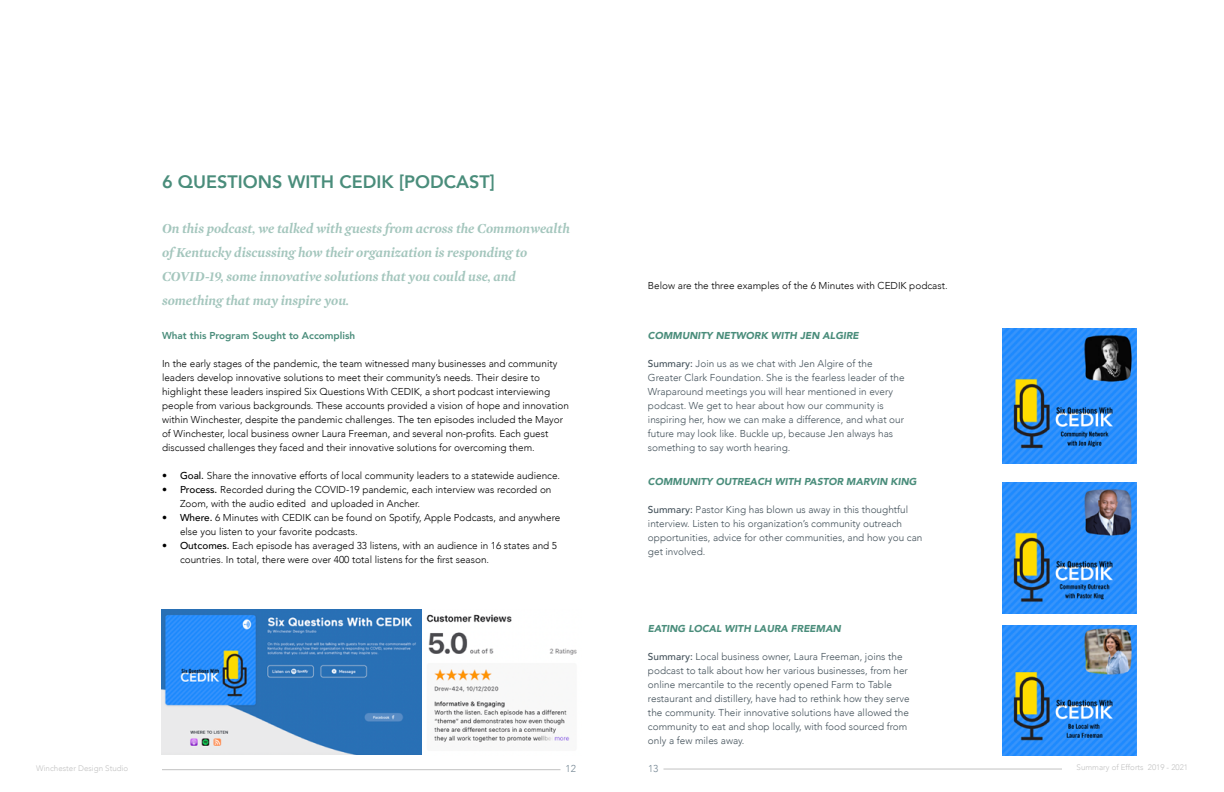
<style>
.page{position:relative;width:1224px;height:792px;background:#fff}
.page>*{position:absolute;margin:0;border:0;box-sizing:border-box;transform-origin:0 0}
.t1{font:800 18px "Avenir";color:#4a8d7b}
.t2{font:italic 700 14px/24px "Mercury Display";color:#a4c6bd}
.t3{font:300 10px/14px "Avenir";color:#000}
.t4{font:300 10px/14px "Avenir";color:#43515a}
.t5{font:italic 900 10px "Avenir";color:#4a8d7b}
.t6{font:800 10px "Avenir";color:#4a8d7b}
.t7{font:300 10px "Avenir";color:#738592}
.t8{font:300 8px "Avenir";color:#c2c2c2}
.s1{font-weight:500}
</style>
<div class="page">
<hr style="left:663px;top:769px;width:399px;height:1px;background:#c2c2c2">
<hr style="left:162px;top:769px;width:399px;height:1px;background:#c2c2c2">
<img style="left:162px;top:609px;width:415px;height:146px">
<img style="left:1002px;top:625px;width:135px;height:131px">
<img style="left:1003px;top:329px;width:134px;height:134px">
<img style="left:1002px;top:483px;width:135px;height:131px">
<h1 class="t1" style="left:162px;top:168px;width:334px">6 QUESTIONS WITH CEDIK [PODCAST]</h1>
<h2 class="t2" style="left:162px;top:216px;width:409px">On this podcast, we talked with guests from across the Commonwealth of Kentucky discussing how their organization is responding to COVID-19, some innovative solutions that you could use, and something that may inspire you.</h2>
<p class="t6" style="left:162px;top:328px;width:195px">What this Program Sought to Accomplish</p>
<p class="t3" style="left:162px;top:356px;width:408px">In the early stages of the pandemic, the team witnessed many businesses and community leaders develop innovative solutions to meet their community’s needs. Their desire to highlight these leaders inspired Six Questions With CEDIK, a short podcast interviewing people from various backgrounds. These accounts provided a vision of hope and innovation within Winchester, despite the pandemic challenges. The ten episodes included the Mayor of Winchester, local business owner Laura Freeman, and several non-profits. Each guest discussed challenges they faced and their innovative solutions for overcoming them.</p>
<p class="t3" style="left:162px;top:468px;width:400px"><span class="s1">• Goal.</span> Share the innovative efforts of local community leaders to a statewide audience.</p>
<p class="t3" style="left:180px;top:482px;width:373px;text-indent:-18px"><span class="s1">• Process.</span> Recorded during the COVID-19 pandemic, each interview was recorded on<br>Zoom, with the audio edited and uploaded in Ancher.</p>
<p class="t3" style="left:180px;top:510px;width:382px;text-indent:-18px"><span class="s1">• Where.</span> 6 Minutes with CEDIK can be found on Spotify, Apple Podcasts, and anywhere else you listen to your favorite podcasts.</p>
<p class="t3" style="left:180px;top:538px;width:379px;text-indent:-18px"><span class="s1">• Outcomes.</span> Each episode has averaged 33 listens, with an audience in 16 states and 5 countries. In total, there were over 400 total listens for the first season.</p>
<p class="t3" style="left:648px;top:278px;width:301px">Below are the three examples of the 6 Minutes with CEDIK podcast.</p>
<p class="t5" style="left:648px;top:327px;width:212px">COMMUNITY NETWORK WITH JEN ALGIRE</p>
<p class="t4" style="left:648px;top:356px;width:258px"><span class="s1">Summary:</span> Join us as we chat with Jen Algire of the Greater Clark Foundation. She is the fearless leader of the Wraparound meetings you will hear mentioned in every podcast. We get to hear about how our community is inspiring her, how we can make a difference, and what our future may look like. Buckle up, because Jen always has something to say worth hearing.</p>
<p class="t5" style="left:648px;top:473px;width:270px">COMMUNITY OUTREACH WITH PASTOR MARVIN KING</p>
<p class="t4" style="left:648px;top:503px;width:276px"><span class="s1">Summary:</span> Pastor King has blown us away in this thoughtful interview. Listen to his organization’s community outreach opportunities, advice for other communities, and how you can get involved.</p>
<p class="t5" style="left:648px;top:620px;width:194px">EATING LOCAL WITH LAURA FREEMAN</p>
<p class="t4" style="left:648px;top:649px;width:263px"><span class="s1">Summary:</span> Local business owner, Laura Freeman, joins the podcast to talk about how her various businesses, from her online mercantile to the recently opened Farm to Table restaurant and distillery, have had to rethink how they serve the community. Their innovative solutions have allowed the community to eat and shop locally, with food sourced from only a few miles away.</p>
<p class="t8" style="left:36px;top:763px;width:94px">Winchester Design Studio</p>
<p class="t7" style="left:566px;top:763px;width:12px">12</p>
<p class="t7" style="left:648px;top:763px;width:12px">13</p>
<p class="t8" style="left:1077px;top:762px;width:113px">Summary of Efforts 2019 - 2021</p>
</div>
